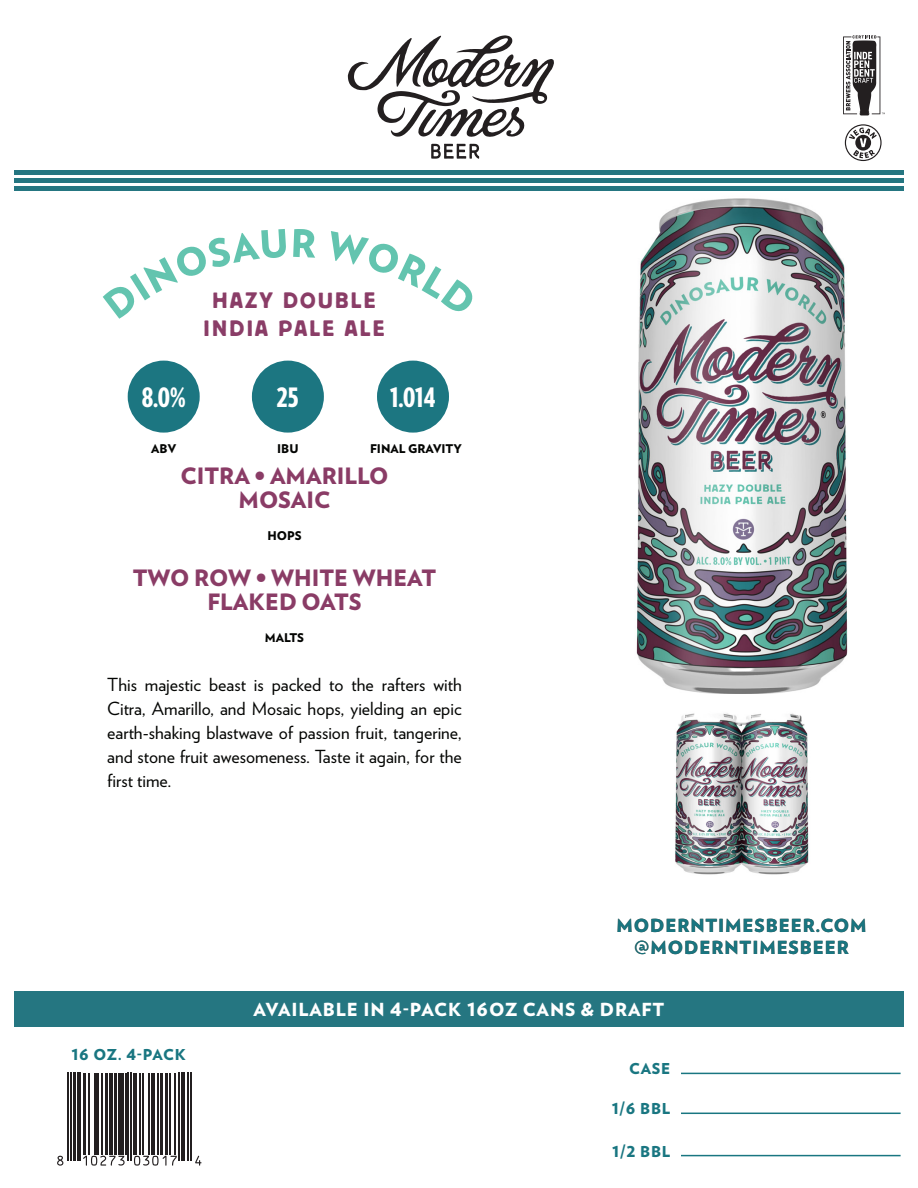
<style>
.page{position:relative;width:918px;height:1188px;background:#fff}
.page>*{position:absolute;margin:0;border:0;box-sizing:border-box;transform-origin:0 0}
.t1{font:900 27px "Verlag Compressed";color:#fff}
.t2{font:23.25px "Block T";letter-spacing:.1em;color:#8a3d67}
.t3{font:900 22.5px "Verlag";color:#8a3c66}
.t4{font:18px/24px "Verlag";color:#040503;text-align:justify}
.t5{font:900 18px "Verlag";letter-spacing:.05em;color:#197681}
.t6{font:900 18px "Verlag";letter-spacing:.05em;color:#fff}
.t7{font:900 15px "Verlag";letter-spacing:.05em;color:#197681}
.t8{font:900 12px "Verlag";color:#040503}
</style>
<div class="page">
<div style="left:14px;top:186px;width:890px;height:5px;background:#257681"></div>
<div style="left:14px;top:178px;width:890px;height:5px;background:#257681"></div>
<div style="left:14px;top:170px;width:890px;height:5px;background:#257681"></div>
<svg style="left:843px;top:35px;width:42px;height:80px"></svg>
<svg style="left:845px;top:124px;width:37px;height:37px"></svg>
<div style="left:14px;top:991px;width:890px;height:36px;background:#257681"></div>
<img style="left:636px;top:198px;width:212px;height:496px">
<img style="left:675px;top:713px;width:134px;height:162px">
<hr style="left:681px;top:1155px;width:220px;height:1px;background:#197681">
<hr style="left:681px;top:1073px;width:220px;height:1px;background:#197681">
<hr style="left:681px;top:1113px;width:220px;height:1px;background:#197681">
<svg style="left:431px;top:144px;width:48px;height:15px"></svg>
<svg style="left:348px;top:35px;width:206px;height:102px"></svg>
<svg style="left:103px;top:229px;width:183px;height:90px"></svg>
<svg style="left:293px;top:229px;width:22px;height:29px"></svg>
<svg style="left:331px;top:231px;width:142px;height:81px"></svg>
<hr style="left:68px;top:1073px;width:1px;height:88px;background:#231f20">
<hr style="left:70px;top:1073px;width:2px;height:88px;background:#231f20">
<hr style="left:73px;top:1073px;width:2px;height:88px;background:#231f20">
<hr style="left:77px;top:1073px;width:4px;height:88px;background:#231f20">
<hr style="left:83px;top:1073px;width:3px;height:81px;background:#231f20">
<hr style="left:89px;top:1073px;width:1px;height:81px;background:#231f20">
<hr style="left:94px;top:1073px;width:2px;height:81px;background:#231f20">
<hr style="left:98px;top:1073px;width:1px;height:81px;background:#231f20">
<hr style="left:102px;top:1073px;width:1px;height:81px;background:#231f20">
<hr style="left:105px;top:1073px;width:3px;height:81px;background:#231f20">
<hr style="left:109px;top:1073px;width:4px;height:81px;background:#231f20">
<hr style="left:115px;top:1073px;width:2px;height:81px;background:#231f20">
<div style="left:118px;top:1073px;width:6px;height:81px;background:#231f20"></div>
<hr style="left:125px;top:1073px;width:1px;height:81px;background:#231f20">
<hr style="left:128px;top:1073px;width:1px;height:88px;background:#231f20">
<hr style="left:130px;top:1073px;width:2px;height:88px;background:#231f20">
<hr style="left:133px;top:1073px;width:4px;height:81px;background:#231f20">
<hr style="left:139px;top:1073px;width:2px;height:81px;background:#231f20">
<hr style="left:142px;top:1073px;width:1px;height:81px;background:#231f20">
<hr style="left:148px;top:1073px;width:2px;height:81px;background:#231f20">
<hr style="left:151px;top:1073px;width:4px;height:81px;background:#231f20">
<hr style="left:158px;top:1073px;width:1px;height:81px;background:#231f20">
<hr style="left:160px;top:1073px;width:3px;height:81px;background:#231f20">
<hr style="left:165px;top:1073px;width:3px;height:81px;background:#231f20">
<hr style="left:169px;top:1073px;width:2px;height:81px;background:#231f20">
<hr style="left:175px;top:1073px;width:1px;height:81px;background:#231f20">
<hr style="left:178px;top:1073px;width:2px;height:88px;background:#231f20">
<hr style="left:181px;top:1073px;width:4px;height:88px;background:#231f20">
<hr style="left:188px;top:1073px;width:1px;height:88px;background:#231f20">
<hr style="left:190px;top:1073px;width:1px;height:88px;background:#231f20">
<svg style="left:57px;top:1156px;width:6px;height:10px"></svg>
<svg style="left:83px;top:1156px;width:42px;height:10px"></svg>
<svg style="left:134px;top:1156px;width:43px;height:10px"></svg>
<svg style="left:195px;top:1156px;width:7px;height:10px"></svg>
<div style="left:128px;top:361px;width:72px;height:72px;background:#1c7681;border-radius:50%"></div>
<div style="left:252px;top:361px;width:72px;height:72px;background:#1c7681;border-radius:50%"></div>
<div style="left:377px;top:361px;width:72px;height:72px;background:#1c7681;border-radius:50%"></div>
<p class="t2" style="left:213px;top:287px;width:165px">HAZY DOUBLE</p>
<p class="t2" style="left:204px;top:315px;width:183px">INDIA PALE ALE</p>
<p class="t1" style="left:142px;top:377px;width:45px">8.0%</p>
<p class="t1" style="left:277px;top:377px;width:23px">25</p>
<p class="t1" style="left:391px;top:377px;width:46px">1.014</p>
<p class="t8" style="left:151px;top:438px;width:26px">ABV</p>
<p class="t8" style="left:277px;top:438px;width:23px">IBU</p>
<p class="t8" style="left:370px;top:438px;width:93px">FINAL GRAVITY</p>
<p class="t3" style="left:180px;top:458px;width:210px">CITRA • AMARILLO</p>
<p class="t3" style="left:239px;top:482px;width:93px">MOSAIC</p>
<p class="t8" style="left:267px;top:525px;width:36px">HOPS</p>
<p class="t3" style="left:133px;top:560px;width:305px">TWO ROW • WHITE WHEAT</p>
<p class="t3" style="left:207px;top:584px;width:156px">FLAKED OATS</p>
<p class="t8" style="left:265px;top:628px;width:41px">MALTS</p>
<p class="t4" style="left:107px;top:672px;width:356px">This majestic beast is packed to the rafters with Citra, Amarillo, and Mosaic hops, yielding an epic earth-shaking blastwave of passion fruit, tangerine, and stone fruit awesomeness. Taste it again, for the first time.</p>
<p class="t5" style="left:616px;top:911px;width:252px">MODERNTIMESBEER.COM</p>
<p class="t5" style="left:634px;top:933px;width:216px">@MODERNTIMESBEER</p>
<p class="t7" style="left:71px;top:1042px;width:116px">16 OZ. 4-PACK</p>
<p class="t6" style="left:254px;top:994px;width:412px">AVAILABLE IN 4-PACK 16OZ CANS &amp; DRAFT</p>
<p class="t7" style="left:629px;top:1057px;width:43px">CASE</p>
<p class="t7" style="left:612px;top:1096px;width:60px">1/6 BBL</p>
<p class="t7" style="left:612px;top:1139px;width:60px">1/2 BBL</p>
</div>
